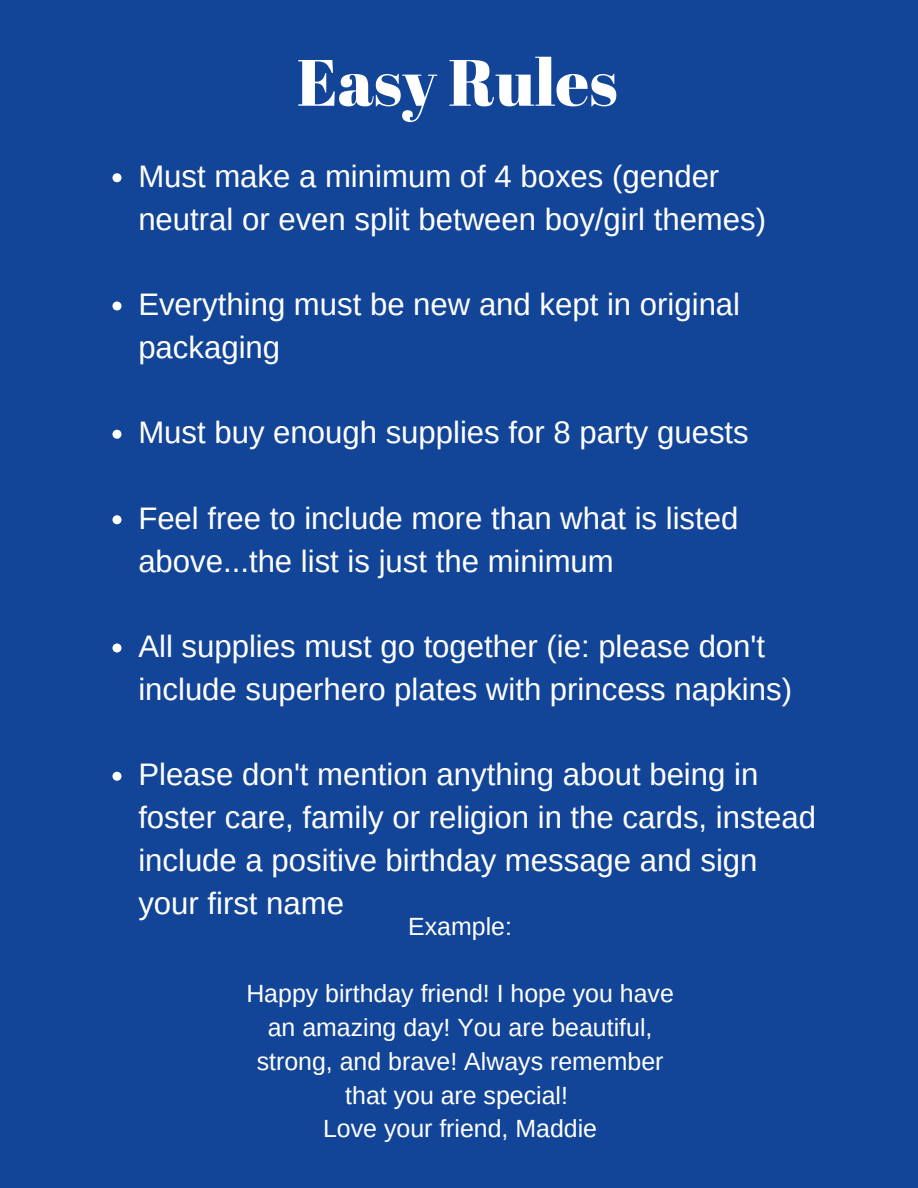
<style>
.page{position:relative;width:918px;height:1188px;background:#124598}
.page>*{position:absolute;margin:0;border:0;box-sizing:border-box;transform-origin:0 0}
.t1{font:65.4px "Abril Fatface";color:#fff}
.t2{font:31.2px/42.8px "Arimo";color:#fff}
.t3{font:24.9px/33.8px "Arimo";color:#fff;text-align:center}
</style>
<div class="page">
<svg style="left:112px;top:173px;width:10px;height:9px"></svg>
<svg style="left:112px;top:302px;width:10px;height:8px"></svg>
<svg style="left:112px;top:430px;width:10px;height:9px"></svg>
<svg style="left:112px;top:515px;width:10px;height:9px"></svg>
<svg style="left:112px;top:644px;width:10px;height:8px"></svg>
<svg style="left:112px;top:772px;width:10px;height:9px"></svg>
<h1 class="t1" style="left:297px;top:37px;width:322px">Easy Rules</h1>
<p class="t2" style="left:138px;top:155px;width:629px">Must make a minimum of 4 boxes (gender neutral or even split between boy/girl themes)</p>
<p class="t2" style="left:138px;top:283px;width:603px">Everything must be new and kept in original packaging</p>
<p class="t2" style="left:138px;top:411px;width:612px">Must buy enough supplies for 8 party guests</p>
<p class="t2" style="left:138px;top:497px;width:602px">Feel free to include more than what is listed above...the list is just the minimum</p>
<p class="t2" style="left:138px;top:625px;width:655px">All supplies must go together (ie: please don't include superhero plates with princess napkins)</p>
<p class="t2" style="left:138px;top:753px;width:679px">Please don't mention anything about being in foster care, family or religion in the cards, instead include a positive birthday message and sign your first name</p>
<p class="t3" style="left:408px;top:909px;width:105px">Example:</p>
<p class="t3" style="left:246px;top:977px;width:429px">Happy birthday friend! I hope you have an amazing day! You are beautiful, strong, and brave! Always remember that you are special!<br>Love your friend, Maddie</p>
</div>
